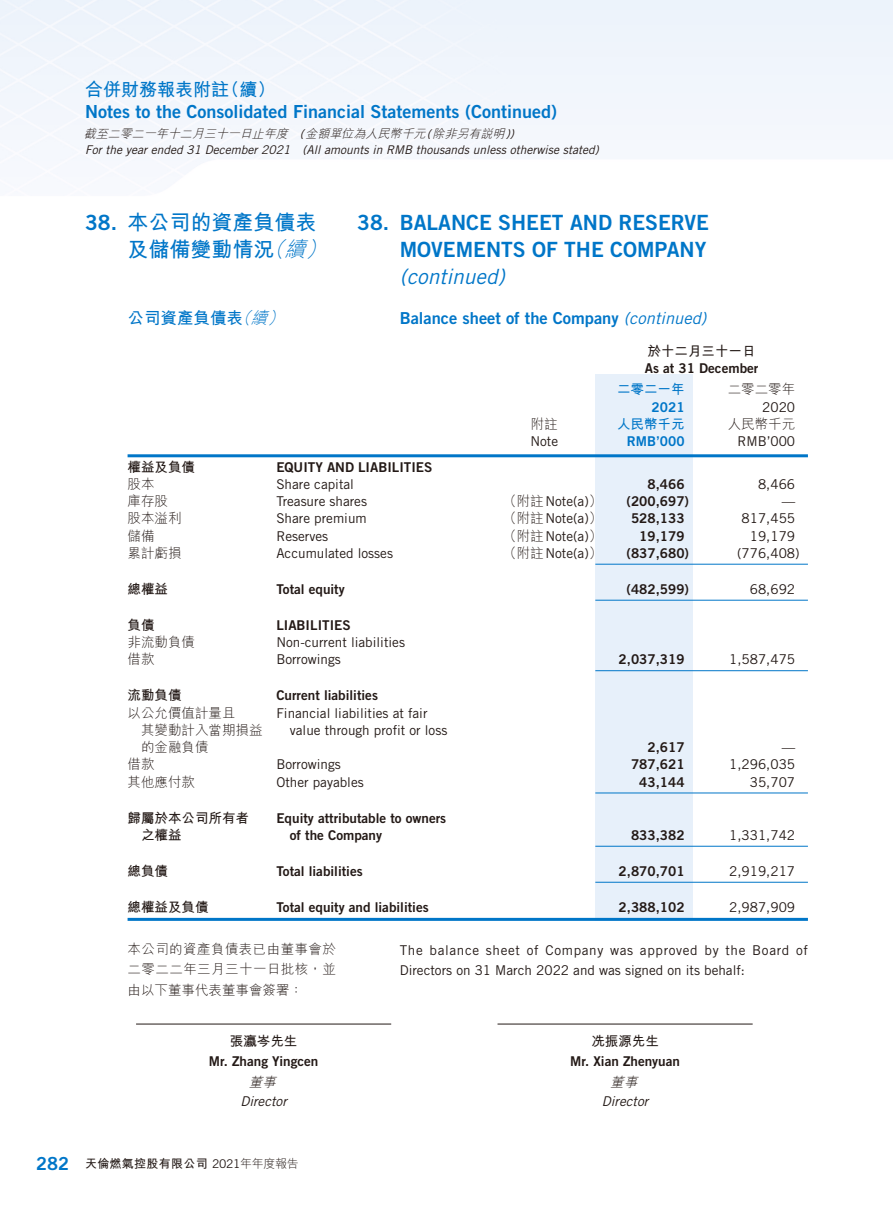
<style>
.page{position:relative;width:893px;height:1212px;background:#fff}
.page>*{position:absolute;margin:0;border:0;box-sizing:border-box;transform-origin:0 0}
.t1{font:21px/27px "Trade Gothic LT Std Bd 2";color:#0076c8;text-align:right}
.t2{font:700 21px/27px "M Hei HK";color:#0076c8}
.t3{font:italic 21px "Trade Gothic LT Std";color:#0076c8}
.t4{font:18px "Trade Gothic LT Std Bd 2";color:#0076c8}
.t5{font:700 18px "M Hei HK";color:#0076c8}
.t6{font:16.5px "Trade Gothic LT Std Bd 2";color:#0076c8}
.t7{font:700 16.5px "M Hei HK";color:#0076c8}
.t8{font:13.5px "Trade Gothic LT Std";color:#231916}
.t9{font:13.5px "Trade Gothic LT Std Bd 2";color:#231916}
.t10{font:300 13.5px/20.2px "M Hei HK";color:#231916;text-align:justify}
.t11{font:13.5px/20.2px "Trade Gothic LT Std";letter-spacing:.05em;color:#231916}
.t12{font:700 13.5px "M Hei HK";color:#231916}
.t13{font:italic 13.5px "Trade Gothic LT Std";color:#231916}
.t14{font:13.5px "Trade Gothic LT Std Bd 2";color:#0076c8}
.t15{font:700 13.5px "M Hei HK";color:#0076c8}
.t16{font:italic 300 13.5px "M Hei HK";color:#231916}
.t17{font:italic 12px "Trade Gothic LT Std";color:#231916}
.t18{font:italic 300 12px "M Hei HK";color:#231916}
.t19{font:700 12px "M Hei HK";letter-spacing:.025em;color:#231916}
.s1{font-family:"Trade Gothic LT Std";font-weight:400}
.s2{font-family:"Trade Gothic LT Std Bd 2";font-weight:400}
.s3{font-weight:300;font-style:italic}
.s4{font-family:"Trade Gothic LT Std";font-style:italic}
.s5{font-family:"M Hei HK";font-weight:300}
.s6{font-family:"Trade Gothic LT Std Bd 2";font-weight:400;font-size:18px;color:#0076c8}
.s7{font-weight:300}
</style>
<div class="page">
<div style="left:595px;top:374px;width:97px;height:546px;background:#e7f0fa"></div>
<hr style="left:128px;top:454px;width:680px;height:3px;background:#0076c8">
<hr style="left:595px;top:564px;width:213px;height:1px;background:#0076c8">
<hr style="left:595px;top:600px;width:213px;height:1px;background:#0076c8">
<hr style="left:595px;top:670px;width:213px;height:1px;background:#0076c8">
<hr style="left:595px;top:792px;width:213px;height:1px;background:#0076c8">
<hr style="left:595px;top:846px;width:213px;height:1px;background:#0076c8">
<hr style="left:595px;top:882px;width:213px;height:1px;background:#0076c8">
<hr style="left:128px;top:918px;width:680px;height:3px;background:#0076c8">
<hr style="left:136px;top:1024px;width:255px;height:1px;background:#231916">
<hr style="left:497px;top:1024px;width:256px;height:1px;background:#231916">
<h2 class="t5" style="left:85px;top:76px;width:192px">合併財務報表附註（續）</h2>
<h2 class="t4" style="left:85px;top:101px;width:473px">Notes to the Consolidated Financial Statements (Continued)</h2>
<p class="t18" style="left:84px;top:127px;width:435px">截至二零二一年十二月三十一日止年度 <span class="s1">(</span>金額單位為人民幣千元<span class="s1">(</span>除非另有說明<span class="s1">))</span></p>
<p class="t17" style="left:85px;top:142px;width:515px">For the year ended 31 December 2021 (All amounts in RMB thousands unless otherwise stated)</p>
<h1 class="t2" style="left:128px;top:207px;width:206px;text-indent:-43px"><span class="s2">38.</span> 本公司的資產負債表及儲備變動情況<span class="s3">（續）</span></h1>
<p class="t7" style="left:128px;top:306px;width:162px">公司資產負債表<span class="s3">（續）</span></p>
<h1 class="t1" style="left:357px;top:209px;width:353px">38. BALANCE SHEET AND RESERVE<br>MOVEMENTS OF THE COMPANY</h1>
<h1 class="t3" style="left:400px;top:264px;width:107px">(continued)</h1>
<p class="t6" style="left:400px;top:308px;width:308px">Balance sheet of the Company <span class="s4">(continued)</span></p>
<p class="t12" style="left:648px;top:341px;width:109px">於十二月三十一日</p>
<p class="t9" style="left:645px;top:360px;width:115px">As at 31 December</p>
<p class="t15" style="left:617px;top:380px;width:69px">二零二一年</p>
<p class="t10" style="left:728px;top:379px;width:69px">二零二零年</p>
<p class="t14" style="left:652px;top:398px;width:34px">2021</p>
<p class="t8" style="left:762px;top:399px;width:34px">2020</p>
<p class="t10" style="left:531px;top:414px;width:28px">附註</p>
<p class="t15" style="left:617px;top:414px;width:69px">人民幣千元</p>
<p class="t10" style="left:728px;top:414px;width:69px">人民幣千元</p>
<p class="t8" style="left:530px;top:433px;width:29px">Note</p>
<p class="t14" style="left:627px;top:433px;width:59px">RMB’000</p>
<p class="t8" style="left:737px;top:433px;width:59px">RMB’000</p>
<p class="t12" style="left:128px;top:457px;width:69px">權益及負債</p>
<p class="t9" style="left:276px;top:458px;width:157px">EQUITY AND LIABILITIES</p>
<p class="t10" style="left:128px;top:474px;width:28px">股本</p>
<p class="t8" style="left:276px;top:476px;width:79px">Share capital</p>
<p class="t9" style="left:647px;top:476px;width:39px">8,466</p>
<p class="t8" style="left:758px;top:476px;width:39px">8,466</p>
<p class="t10" style="left:128px;top:491px;width:42px">庫存股</p>
<p class="t8" style="left:276px;top:493px;width:92px">Treasure shares</p>
<p class="t8" style="left:503px;top:493px;width:101px"><span class="s5">（附註</span>Note(a)<span class="s5">）</span></p>
<p class="t9" style="left:626px;top:493px;width:64px">(200,697)</p>
<p class="t8" style="left:782px;top:493px;width:15px">—</p>
<p class="t10" style="left:128px;top:508px;width:55px">股本溢利</p>
<p class="t8" style="left:276px;top:510px;width:92px">Share premium</p>
<p class="t8" style="left:503px;top:510px;width:101px"><span class="s5">（附註</span>Note(a)<span class="s5">）</span></p>
<p class="t9" style="left:631px;top:510px;width:55px">528,133</p>
<p class="t8" style="left:742px;top:510px;width:55px">817,455</p>
<p class="t10" style="left:128px;top:525px;width:28px">儲備</p>
<p class="t8" style="left:276px;top:528px;width:53px">Reserves</p>
<p class="t8" style="left:503px;top:528px;width:101px"><span class="s5">（附註</span>Note(a)<span class="s5">）</span></p>
<p class="t9" style="left:639px;top:527px;width:47px">19,179</p>
<p class="t8" style="left:750px;top:528px;width:47px">19,179</p>
<p class="t10" style="left:128px;top:543px;width:55px">累計虧損</p>
<p class="t8" style="left:276px;top:545px;width:118px">Accumulated losses</p>
<p class="t8" style="left:503px;top:545px;width:101px"><span class="s5">（附註</span>Note(a)<span class="s5">）</span></p>
<p class="t9" style="left:626px;top:545px;width:64px">(837,680)</p>
<p class="t8" style="left:737px;top:545px;width:64px">(776,408)</p>
<p class="t12" style="left:128px;top:579px;width:42px">總權益</p>
<p class="t9" style="left:276px;top:581px;width:70px">Total equity</p>
<p class="t9" style="left:626px;top:581px;width:64px">(482,599)</p>
<p class="t8" style="left:750px;top:581px;width:47px">68,692</p>
<p class="t12" style="left:128px;top:615px;width:28px">負債</p>
<p class="t9" style="left:276px;top:617px;width:76px">LIABILITIES</p>
<p class="t10" style="left:128px;top:632px;width:69px">非流動負債</p>
<p class="t8" style="left:276px;top:634px;width:130px">Non-current liabilities</p>
<p class="t10" style="left:128px;top:649px;width:28px">借款</p>
<p class="t8" style="left:276px;top:651px;width:66px">Borrowings</p>
<p class="t9" style="left:619px;top:651px;width:67px">2,037,319</p>
<p class="t8" style="left:729px;top:651px;width:67px">1,587,475</p>
<p class="t12" style="left:128px;top:686px;width:55px">流動負債</p>
<p class="t9" style="left:276px;top:687px;width:103px">Current liabilities</p>
<p class="t10" style="left:128px;top:702px;width:109px">以公允價值計量且</p>
<p class="t8" style="left:276px;top:705px;width:153px">Financial liabilities at fair</p>
<p class="t10" style="left:141px;top:720px;width:123px">其變動計入當期損益</p>
<p class="t8" style="left:290px;top:722px;width:159px">value through profit or loss</p>
<p class="t10" style="left:141px;top:737px;width:69px">的金融負債</p>
<p class="t9" style="left:647px;top:739px;width:39px">2,617</p>
<p class="t8" style="left:782px;top:739px;width:15px">—</p>
<p class="t10" style="left:128px;top:754px;width:28px">借款</p>
<p class="t8" style="left:276px;top:756px;width:66px">Borrowings</p>
<p class="t9" style="left:631px;top:756px;width:55px">787,621</p>
<p class="t8" style="left:729px;top:756px;width:67px">1,296,035</p>
<p class="t10" style="left:128px;top:771px;width:69px">其他應付款</p>
<p class="t8" style="left:276px;top:774px;width:89px">Other payables</p>
<p class="t9" style="left:639px;top:773px;width:47px">43,144</p>
<p class="t8" style="left:750px;top:774px;width:47px">35,707</p>
<p class="t12" style="left:128px;top:808px;width:123px">歸屬於本公司所有者</p>
<p class="t9" style="left:276px;top:809px;width:171px">Equity attributable to owners</p>
<p class="t12" style="left:141px;top:825px;width:42px">之權益</p>
<p class="t9" style="left:290px;top:827px;width:94px">of the Company</p>
<p class="t9" style="left:631px;top:827px;width:55px">833,382</p>
<p class="t8" style="left:729px;top:827px;width:67px">1,331,742</p>
<p class="t12" style="left:128px;top:861px;width:42px">總負債</p>
<p class="t9" style="left:276px;top:863px;width:88px">Total liabilities</p>
<p class="t9" style="left:619px;top:863px;width:67px">2,870,701</p>
<p class="t8" style="left:729px;top:863px;width:67px">2,919,217</p>
<p class="t12" style="left:128px;top:897px;width:82px">總權益及負債</p>
<p class="t9" style="left:276px;top:899px;width:154px">Total equity and liabilities</p>
<p class="t9" style="left:619px;top:899px;width:67px">2,388,102</p>
<p class="t8" style="left:729px;top:899px;width:67px">2,987,909</p>
<p class="t10" style="left:128px;top:939px;width:210px">本公司的資產負債表已由董事會於二零二二年三月三十一日批核，並由以下董事代表董事會簽署：</p>
<p class="t12" style="left:230px;top:1032px;width:69px">張瀛岑先生</p>
<p class="t12" style="left:591px;top:1032px;width:69px">冼振源先生</p>
<p class="t9" style="left:209px;top:1053px;width:111px">Mr. Zhang Yingcen</p>
<p class="t9" style="left:570px;top:1053px;width:111px">Mr. Xian Zhenyuan</p>
<p class="t16" style="left:249px;top:1075px;width:32px">董事</p>
<p class="t16" style="left:610px;top:1075px;width:32px">董事</p>
<p class="t13" style="left:240px;top:1093px;width:48px">Director</p>
<p class="t13" style="left:602px;top:1093px;width:48px">Director</p>
<p class="t11" style="left:400px;top:940px;width:410px">The balance sheet of Company was approved by the Board of<br>Directors on 31 March 2022 and was signed on its behalf:</p>
<p class="t19" style="left:36px;top:1155px;width:264px"><span class="s6">282</span> 天倫燃氣控股有限公司 <span class="s1">2021</span><span class="s7">年年度報告</span></p>
</div>
